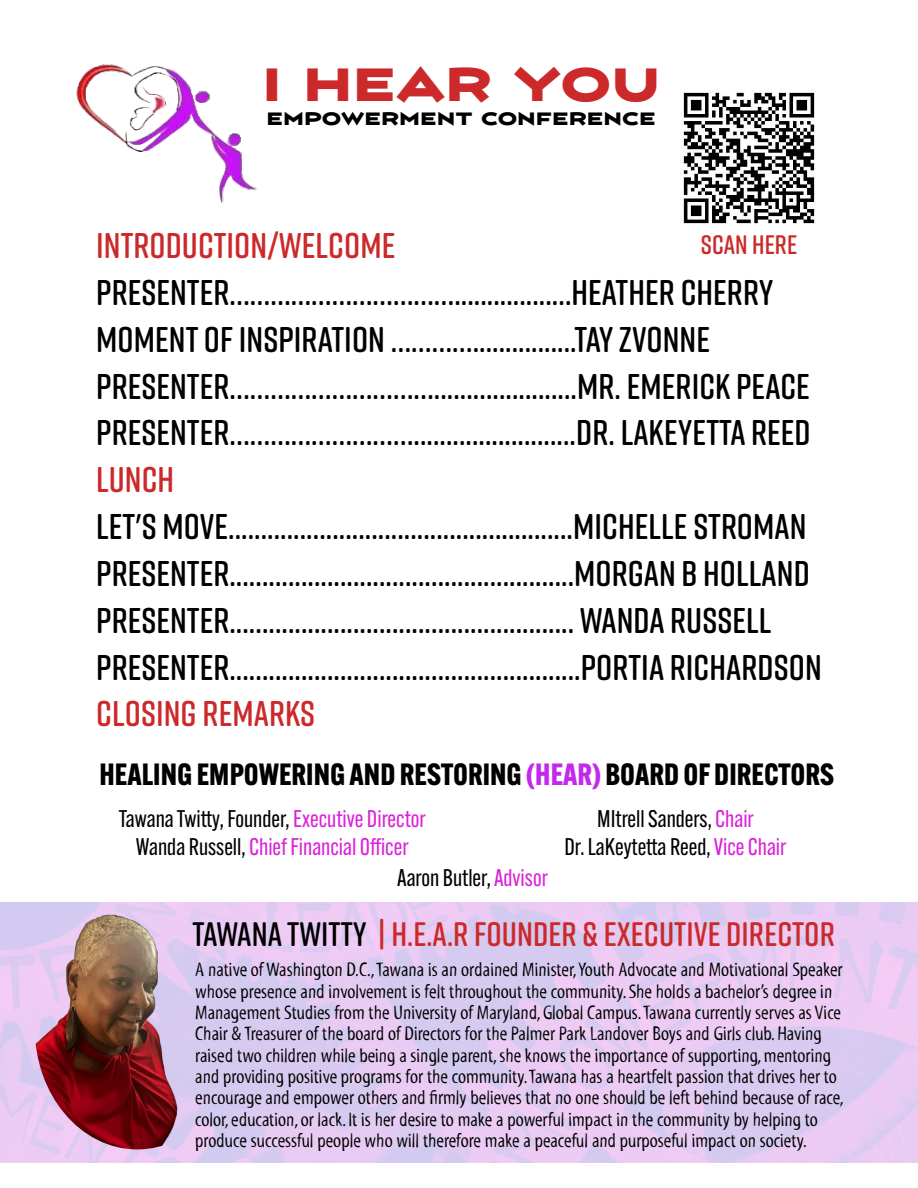
<style>
.page{position:relative;width:918px;height:1188px;background:#fff}
.page>*{position:absolute;margin:0;border:0;box-sizing:border-box;transform-origin:0 0}
.t1{font:43.35px "Vortice Concept";color:#cc2a2a}
.t2{font:600 35.7px/46.8px "Rift Soft";color:#000}
.t3{font:600 35.7px "Rift Soft";color:#cc2a2a}
.t4{font:600 33.9px "Rift Soft";color:#cc2a2a}
.t5{font:700 30.15px "Alternate Gothic ATF";color:#000}
.t6{font:600 26.7px "Rift Soft";color:#cc2a2a}
.t7{font:23.55px/28.3px "Alternate Gothic ATF";color:#d923d9;text-align:center}
.t8{font:23.55px/28.3px "Alternate Gothic ATF";color:#000;text-align:center}
.t9{font:19.8px/21.3px "Myriad Std Tilt";color:#000}
.t10{font:16.65px "Vortice Concept";color:#000}
.s1{color:#c229eb}
.s2{color:#000}
.s3{color:#d923d9}
</style>
<div class="page">
<img style="left:76px;top:64px;width:181px;height:140px">
<img style="left:35px;top:906px;width:205px;height:243px">
<img style="left:683px;top:92px;width:132px;height:132px">
<h1 class="t1" style="left:263px;top:63px;width:399px">I HEAR YOU</h1>
<p class="t10" style="left:266px;top:111px;width:391px">EMPOWERMENT CONFERENCE</p>
<h2 class="t3" style="left:96px;top:220px;width:301px">INTRODUCTION/WELCOME</h2>
<p class="t2" style="left:96px;top:268px;width:716px">PRESENTER……………………………..................HEATHER CHERRY MOMENT OF INSPIRATION …………................TAY ZVONNE PRESENTER…………………………......................MR. EMERICK PEACE PRESENTER……………………….........................DR. LAKEYETTA REED</p>
<h2 class="t3" style="left:96px;top:454px;width:80px">LUNCH</h2>
<p class="t2" style="left:96px;top:502px;width:727px">LET'S MOVE.....................................................MICHELLE STROMAN PRESENTER.....................................................MORGAN B HOLLAND PRESENTER..................................................... WANDA RUSSELL PRESENTER......................................................PORTIA RICHARDSON</p>
<h2 class="t3" style="left:96px;top:689px;width:221px">CLOSING REMARKS</h2>
<h3 class="t6" style="left:701px;top:226px;width:98px">SCAN HERE</h3>
<h3 class="t5" style="left:99px;top:756px;width:736px">HEALING EMPOWERING AND RESTORING <span class="s1">(HEAR)</span> BOARD OF DIRECTORS</h3>
<p class="t7" style="left:119px;top:804px;width:309px"><span class="s2">Tawana Twitty, Founder,</span> Executive Director<br><span class="s2">Wanda Russell,</span> Chief Financial Officer</p>
<p class="t8" style="left:564px;top:804px;width:224px">MItrell Sanders, <span class="s3">Chair<br></span>Dr. LaKeytetta Reed,<span class="s3">Vice Chair</span></p>
<p class="t8" style="left:397px;top:863px;width:152px">Aaron Butler, <span class="s3">Advisor</span></p>
<h3 class="t4" style="left:193px;top:910px;width:644px"><span class="s2">TAWANA TWITTY</span> | H.E.A.R FOUNDER &amp; EXECUTIVE DIRECTOR</h3>
<p class="t9" style="left:195px;top:960px;width:650px">A native of Washington D.C., Tawana is an ordained Minister, Youth Advocate and Motivational Speaker whose presence and involvement is felt throughout the community. She holds a bachelor’s degree in Management Studies from the University of Maryland, Global Campus. Tawana currently serves as Vice Chair &amp; Treasurer of the board of Directors for the Palmer Park Landover Boys and Girls club. Having raised two children while being a single parent, she knows the importance of supporting, mentoring and providing positive programs for the community. Tawana has a heartfelt passion that drives her to encourage and empower others and firmly believes that no one should be left behind because of race, color, education, or lack. It is her desire to make a powerful impact in the community by helping to produce successful people who will therefore make a peaceful and purposeful impact on society.</p>
</div>
